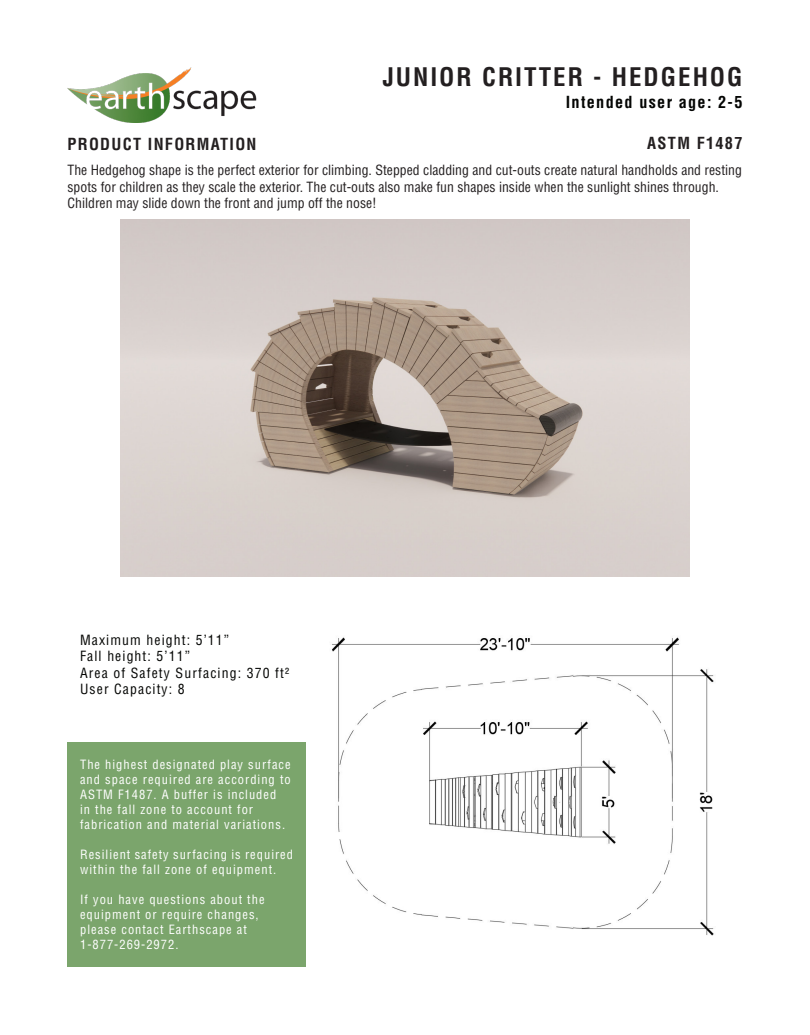
<style>
.page{position:relative;width:810px;height:1035px;background:#fff}
.page>*{position:absolute;margin:0;border:0;box-sizing:border-box;transform-origin:0 0}
.t1{font:700 condensed 25px "Helvetica";letter-spacing:.08em;color:#231f20}
.t2{font:700 condensed 16.25px "Helvetica";letter-spacing:.08em;color:#231f20}
.t3{font:700 condensed 16.25px "Helvetica";letter-spacing:.08em;color:#040503}
.t4{font:condensed 13.75px/16.5px "Helvetica";color:#231f20}
.t5{font:condensed 13.75px "Helvetica";letter-spacing:.08em;color:#040503}
.t6{font:condensed 12.5px/15px "Helvetica";letter-spacing:.08em;color:#fff}
</style>
<div class="page">
<img style="left:68px;top:68px;width:189px;height:55px">
<div style="left:68px;top:742px;width:238px;height:226px;background:#7ba56c"></div>
<img style="left:120px;top:219px;width:570px;height:358px">
<img style="left:332px;top:637px;width:382px;height:299px">
<div style="left:433px;top:855px;width:152px;height:45px;background:#fff"></div>
<p class="t1" style="left:383px;top:62px;width:361px">JUNIOR CRITTER - HEDGEHOG</p>
<p class="t3" style="left:566px;top:92px;width:178px">Intended user age: 2-5</p>
<h2 class="t2" style="left:68px;top:134px;width:191px">PRODUCT INFORMATION</h2>
<p class="t2" style="left:647px;top:133px;width:97px">ASTM F1487</p>
<p class="t4" style="left:68px;top:162px;width:676px">The Hedgehog shape is the perfect exterior for climbing. Stepped cladding and cut-outs create natural handholds and resting spots for children as they scale the exterior. The cut-outs also make fun shapes inside when the sunlight shines through.<br>Children may slide down the front and jump off the nose!</p>
<p class="t5" style="left:80px;top:631px;width:151px">Maximum height: 5’11”</p>
<p class="t5" style="left:80px;top:648px;width:111px">Fall height: 5’11”</p>
<p class="t5" style="left:80px;top:664px;width:211px">Area of Safety Surfacing: 370 ft²</p>
<p class="t5" style="left:80px;top:681px;width:106px">User Capacity: 8</p>
<p class="t6" style="left:80px;top:757px;width:212px">The highest designated play surface and space required are according to ASTM F1487. A buffer is included<br>in the fall zone to account for fabrication and material variations.</p>
<p class="t6" style="left:80px;top:847px;width:214px">Resilient safety surfacing is required within the fall zone of equipment.</p>
<p class="t6" style="left:80px;top:892px;width:186px">If you have questions about the equipment or require changes, please contact Earthscape at</p>
<p class="t6" style="left:80px;top:937px;width:100px">1-877-269-2972.</p>
</div>
